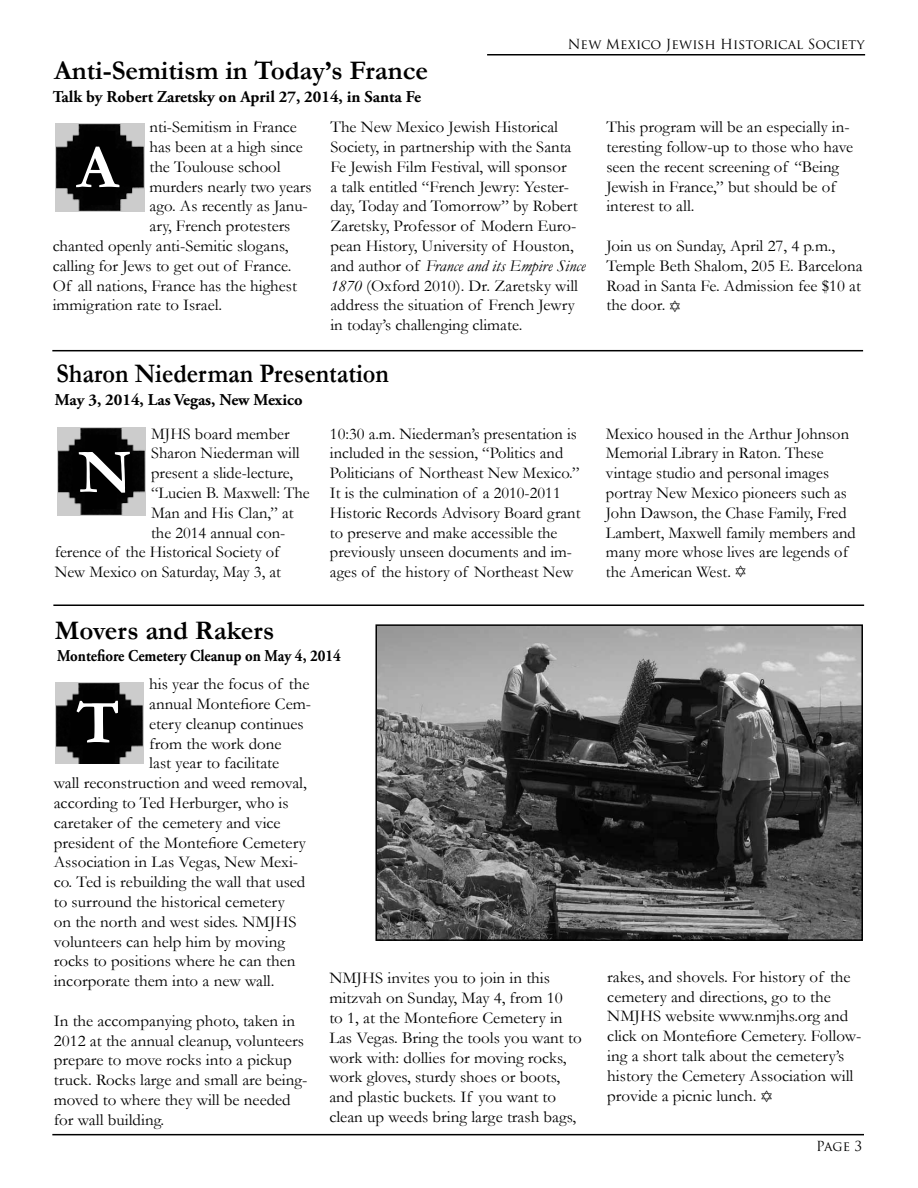
<style>
.page{position:relative;width:918px;height:1188px;background:#fff}
.page>*{position:absolute;margin:0;border:0;box-sizing:border-box;transform-origin:0 0}
.t1{font:700 63px "Garamond";color:#fff}
.t2{font:700 27px "Garamond";color:#000}
.t3{font:700 27px "Garamond";color:#000;scale:.9 1}
.t4{font:16.5px/19.8px "Garamond";color:#000}
.t5{font:700 16.5px "Adobe Garamond Pro";color:#000}
.t6{font:700 16.5px "Adobe Garamond Pro";color:#000;scale:.9 1}
.t7{font:13.5px "Trajan Pro";color:#000}
.s1{font-style:italic}
</style>
<div class="page">
<hr style="left:487px;top:54px;width:378px;height:2px;background:#000">
<hr style="left:52px;top:1134px;width:812px;height:1px;background:#000">
<img style="left:55px;top:682px;width:89px;height:82px">
<img style="left:55px;top:123px;width:89px;height:88px">
<hr style="left:52px;top:350px;width:811px;height:1px;background:#000">
<hr style="left:53px;top:604px;width:811px;height:2px;background:#000">
<img style="left:57px;top:428px;width:89px;height:88px">
<img style="left:378px;top:627px;width:482px;height:311px">
<div style="left:375px;top:624px;width:488px;height:317px;border:2px solid #000"></div>
<h2 class="t2" style="left:54px;top:54px;width:375px">Anti-Semitism in Today’s France</h2>
<p class="t5" style="left:53px;top:87px;width:370px">Talk by Robert Zaretsky on April 27, 2014, in Santa Fe</p>
<p class="t7" style="left:568px;top:36px;width:298px">New Mexico Jewish Historical Society</p>
<p class="t4" style="left:150px;top:117px;width:149px">nti-Semitism in France</p>
<p class="t4" style="left:150px;top:137px;width:155px">has been at a high since</p>
<p class="t4" style="left:150px;top:157px;width:133px">the Toulouse school</p>
<p class="t4" style="left:150px;top:176px;width:164px">murders nearly two years</p>
<p class="t4" style="left:150px;top:196px;width:160px">ago. As recently as Janu-</p>
<p class="t4" style="left:150px;top:216px;width:142px">ary, French protesters</p>
<p class="t4" style="left:53px;top:236px;width:237px">chanted openly anti-Semitic slogans,</p>
<p class="t4" style="left:53px;top:256px;width:240px">calling for Jews to get out of France.</p>
<p class="t4" style="left:53px;top:275px;width:246px">Of all nations, France has the highest</p>
<p class="t4" style="left:53px;top:295px;width:171px">immigration rate to Israel.</p>
<h1 class="t1" style="left:77px;top:130px;width:43px">A</h1>
<p class="t4" style="left:330px;top:117px;width:257px">The New Mexico Jewish Historical Society, in partnership with the Santa Fe Jewish Film Festival, will sponsor<br>a talk entitled “French Jewry: Yester&shy;day, Today and Tomorrow” by Robert Zaretsky, Professor of Modern Euro&shy;pean History, University of Houston, and author of <span class="s1">France and its Empire Since 1870</span> (Oxford 2010). Dr. Zaretsky will address the situation of French Jewry in today’s challenging climate.</p>
<p class="t4" style="left:606px;top:117px;width:248px">This program will be an especially in&shy;teresting follow-up to those who have seen the recent screening of “Being<br>Jewish in France,” but should be of interest to all.</p>
<p class="t4" style="left:606px;top:236px;width:258px">Join us on Sunday, April 27, 4 p.m.,<br>Temple Beth Shalom, 205 E. Barcelona<br>Road in Santa Fe. Admission fee $10 at the door.</p>
<h2 class="t3" style="left:57px;top:357px;width:371px">Sharon Niederman Presentation</h2>
<p class="t5" style="left:55px;top:390px;width:249px">May 3, 2014, Las Vegas, New Mexico</p>
<p class="t4" style="left:151px;top:423px;width:140px">MJHS board member</p>
<p class="t4" style="left:151px;top:443px;width:150px">Sharon Niederman will</p>
<p class="t4" style="left:151px;top:463px;width:143px">present a slide-lecture,</p>
<p class="t4" style="left:151px;top:483px;width:160px">“Lucien B. Maxwell: The</p>
<p class="t4" style="left:151px;top:503px;width:144px">Man and His Clan,” at</p>
<p class="t4" style="left:151px;top:522px;width:136px">the 2014 annual con-</p>
<p class="t4" style="left:55px;top:542px;width:226px">ference of the Historical Society of</p>
<p class="t4" style="left:55px;top:562px;width:228px">New Mexico on Saturday, May 3, at</p>
<h1 class="t1" style="left:79px;top:434px;width:55px">N</h1>
<h2 class="t2" style="left:55px;top:615px;width:221px">Movers and Rakers</h2>
<p class="t4" style="left:330px;top:423px;width:252px">10:30 a.m. Niederman’s presentation is included in the session, “Politics and Politicians of Northeast New Mexico.” It is the culmination of a 2010-2011<br>Historic Records Advisory Board grant to preserve and make accessible the previously unseen documents and im&shy;ages of the history of Northeast New</p>
<p class="t4" style="left:606px;top:423px;width:251px">Mexico housed in the Arthur Johnson Memorial Library in Raton. These vintage studio and personal images portray New Mexico pioneers such as John Dawson, the Chase Family, Fred Lambert, Maxwell family members and many more whose lives are legends of the American West.</p>
<p class="t6" style="left:57px;top:647px;width:317px">Montefiore Cemetery Cleanup on May 4, 2014</p>
<p class="t4" style="left:149px;top:674px;width:162px">his year the focus of the</p>
<p class="t4" style="left:149px;top:694px;width:164px">annual Montefiore Cem-</p>
<p class="t4" style="left:149px;top:714px;width:156px">etery cleanup continues</p>
<p class="t4" style="left:149px;top:733px;width:134px">from the work done</p>
<p class="t4" style="left:149px;top:753px;width:132px">last year to facilitate</p>
<p class="t4" style="left:54px;top:773px;width:255px">wall reconstruction and weed removal,</p>
<p class="t4" style="left:54px;top:793px;width:236px">according to Ted Herburger, who is</p>
<p class="t4" style="left:54px;top:813px;width:228px">caretaker of the cemetery and vice</p>
<p class="t4" style="left:54px;top:832px;width:254px">president of the Montefiore Cemetery</p>
<p class="t4" style="left:54px;top:852px;width:246px">Association in Las Vegas, New Mexi-</p>
<p class="t4" style="left:54px;top:872px;width:253px">co. Ted is rebuilding the wall that used</p>
<p class="t4" style="left:54px;top:892px;width:233px">to surround the historical cemetery</p>
<p class="t4" style="left:54px;top:912px;width:244px">on the north and west sides. NMJHS</p>
<p class="t4" style="left:54px;top:931px;width:233px">volunteers can help him by moving</p>
<p class="t4" style="left:54px;top:951px;width:243px">rocks to positions where he can then</p>
<p class="t4" style="left:54px;top:971px;width:222px">incorporate them into a new wall.</p>
<p class="t4" style="left:54px;top:1011px;width:255px">In the accompanying photo, taken in 2012 at the annual cleanup, volunteers prepare to move rocks into a pickup truck. Rocks large and small are being&shy;moved to where they will be needed for wall building.</p>
<h1 class="t1" style="left:77px;top:685px;width:45px">T</h1>
<p class="t4" style="left:329px;top:968px;width:254px">NMJHS invites you to join in this mitzvah on Sunday, May 4, from 10<br>to 1, at the Montefiore Cemetery in Las Vegas. Bring the tools you want to work with: dollies for moving rocks, work gloves, sturdy shoes or boots, and plastic buckets. If you want to clean up weeds bring large trash bags,</p>
<p class="t4" style="left:607px;top:967px;width:256px">rakes, and shovels. For history of the cemetery and directions, go to the NMJHS website www.nmjhs.org and click on Montefiore Cemetery. Follow&shy;ing a short talk about the cemetery’s history the Cemetery Association will provide a picnic lunch.</p>
<p class="t7" style="left:816px;top:1137px;width:48px">Page 3</p>
</div>
